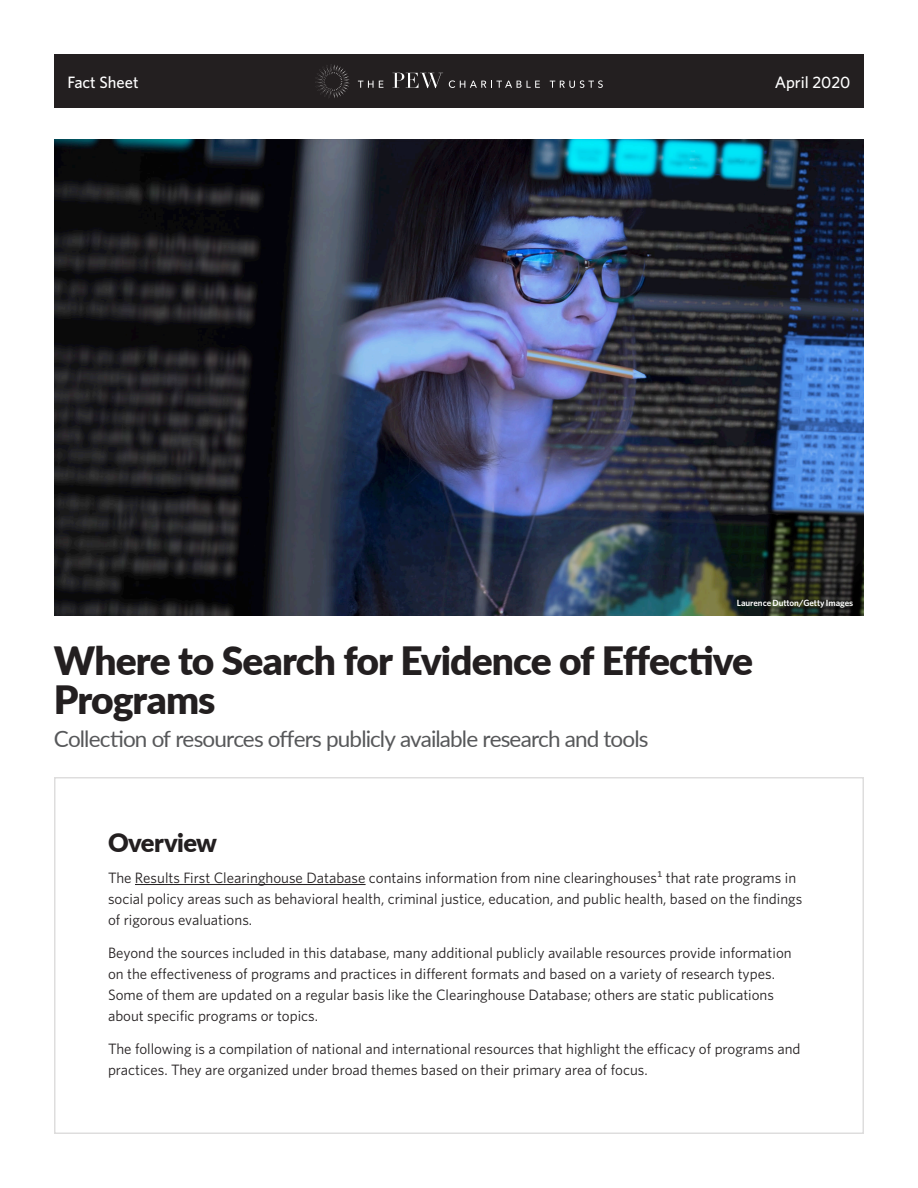
<style>
.page{position:relative;width:918px;height:1188px;background:#fff}
.page>*{position:absolute;margin:0;border:0;box-sizing:border-box;transform-origin:0 0}
.Main_Title{font:900 39px/39px "Lato";letter-spacing:-.025em;color:#231f20}
.t1{font:900 25.5px "Lato";letter-spacing:-.025em;color:#231f20}
.Main_Title_Subhead{font:22.5px "Lato";letter-spacing:-.04em;color:#57585a}
.t2{font:500 16.5px "Whitney";color:#fff}
.Body{font:15px/21px "Whitney";color:#231f20}
.Photo_credit{font:600 9px "Whitney";letter-spacing:-.01em;color:#fff}
</style>
<div class="page">
<hr style="left:135px;top:884px;width:231px;height:1px;background:#231f20">
<img style="left:54px;top:140px;width:810px;height:476px">
<div style="left:54px;top:54px;width:810px;height:54px;background:#231f20"></div>
<svg style="left:315px;top:64px;width:35px;height:34px"></svg>
<svg style="left:358px;top:81px;width:25px;height:7px"></svg>
<svg style="left:449px;top:80px;width:91px;height:8px"></svg>
<svg style="left:550px;top:80px;width:53px;height:8px"></svg>
<svg style="left:392px;top:73px;width:51px;height:15px"></svg>
<p class="t2" style="left:67px;top:71px;width:73px">Fact Sheet</p>
<p class="t2" style="left:775px;top:71px;width:77px">April 2020</p>
<p class="Photo_credit" style="left:737px;top:597px;width:118px">Laurence Dutton/Getty Images</p>
<p class="Main_Title" style="left:54px;top:640px;width:701px">Where to Search for Evidence of Effective<br>Programs</p>
<p class="Main_Title_Subhead" style="left:54px;top:723px;width:596px">Collection of resources offers publicly available research and tools</p>
<h1 class="t1" style="left:108px;top:823px;width:111px">Overview</h1>
<p class="Body" style="left:108px;top:867px;width:696px">The Results First Clearinghouse Database contains information from nine clearinghouses¹ that rate programs in social policy areas such as behavioral health, criminal justice, education, and public health, based on the findings of rigorous evaluations.</p>
<p class="Body" style="left:108px;top:942px;width:685px">Beyond the sources included in this database, many additional publicly available resources provide information on the effectiveness of programs and practices in different formats and based on a variety of research types.<br>Some of them are updated on a regular basis like the Clearinghouse Database; others are static publications about specific programs or topics.</p>
<p class="Body" style="left:108px;top:1038px;width:694px">The following is a compilation of national and international resources that highlight the efficacy of programs and practices. They are organized under broad themes based on their primary area of focus.</p>
</div>
